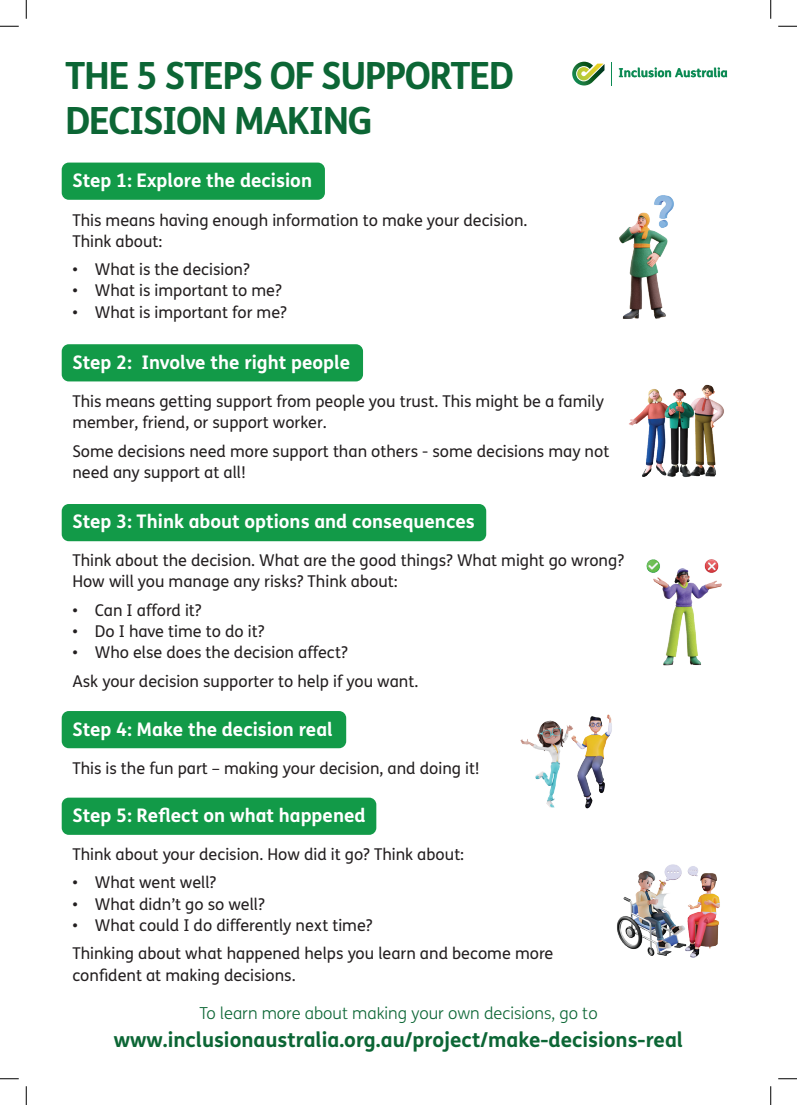
<style>
.page{position:relative;width:797px;height:1105px;background:#fff}
.page>*{position:absolute;margin:0;border:0;box-sizing:border-box;transform-origin:0 0}
.t1{font:700 37.5px/45px "FS Me";letter-spacing:-.04em;color:#0c6635}
.t2{font:700 20.62px "FS Me";color:#0c6635}
.t3{font:700 18.75px "FS Me";color:#fff}
.t4{font:300 16.5px "FS Me";color:#0c6635}
.t5{font:16.25px/21.2px "FS Me";color:#231f20}
.t6{font:700 12.38px "FS Me";color:#0b8a53}
</style>
<div class="page">
<div style="left:62px;top:163px;width:263px;height:37px;background:#129a48;border-radius:7px"></div>
<div style="left:62px;top:344px;width:301px;height:37px;background:#129a48;border-radius:7px"></div>
<div style="left:62px;top:504px;width:424px;height:37px;background:#129a48;border-radius:7px"></div>
<div style="left:62px;top:711px;width:284px;height:37px;background:#129a48;border-radius:7px"></div>
<div style="left:62px;top:798px;width:314px;height:37px;background:#129a48;border-radius:7px"></div>
<svg style="left:572px;top:62px;width:32px;height:24px"></svg>
<svg style="left:611px;top:62px;width:1px;height:24px"></svg>
<svg style="left:619px;top:68px;width:108px;height:9px"></svg>
<img style="left:617px;top:864px;width:103px;height:93px">
<img style="left:520px;top:714px;width:92px;height:95px">
<img style="left:619px;top:195px;width:55px;height:124px">
<img style="left:629px;top:384px;width:95px;height:93px">
<img style="left:646px;top:559px;width:76px;height:107px">
<svg style="left:0;top:25px;width:19px;height:2px"></svg>
<svg style="left:778px;top:25px;width:19px;height:2px"></svg>
<svg style="left:0;top:1078px;width:19px;height:1px"></svg>
<svg style="left:778px;top:1078px;width:19px;height:1px"></svg>
<svg style="left:25px;top:0;width:2px;height:19px"></svg>
<svg style="left:25px;top:1086px;width:2px;height:19px"></svg>
<svg style="left:770px;top:0;width:1px;height:19px"></svg>
<svg style="left:770px;top:1086px;width:1px;height:19px"></svg>
<p class="t1" style="left:65px;top:53px;width:450px">THE 5 STEPS OF SUPPORTED<br>DECISION MAKING</p>
<p class="t6" style="left:618px;top:65px;width:111px">Inclusion Australia</p>
<p class="t3" style="left:72px;top:169px;width:241px">Step 1: Explore the decision</p>
<p class="t5" style="left:72px;top:210px;width:456px">This means having enough information to make your decision.<br>Think about:</p>
<p class="t5" style="left:72px;top:259px;width:179px">• What is the decision?</p>
<p class="t5" style="left:72px;top:280px;width:211px">• What is important to me?</p>
<p class="t5" style="left:72px;top:302px;width:216px">• What is important for me?</p>
<p class="t3" style="left:72px;top:351px;width:279px">Step 2: Involve the right people</p>
<p class="t5" style="left:72px;top:391px;width:533px">This means getting support from people you trust. This might be a family member, friend, or support worker.</p>
<p class="t5" style="left:72px;top:441px;width:538px">Some decisions need more support than others - some decisions may not need any support at all!</p>
<p class="t3" style="left:72px;top:510px;width:404px">Step 3: Think about options and consequences</p>
<p class="t5" style="left:72px;top:550px;width:553px">Think about the decision. What are the good things? What might go wrong?<br>How will you manage any risks? Think about:</p>
<p class="t5" style="left:72px;top:600px;width:131px">• Can I afford it?</p>
<p class="t5" style="left:72px;top:621px;width:193px">• Do I have time to do it?</p>
<p class="t5" style="left:72px;top:642px;width:277px">• Who else does the decision affect?</p>
<p class="t5" style="left:72px;top:671px;width:347px">Ask your decision supporter to help if you want.</p>
<p class="t3" style="left:72px;top:718px;width:262px">Step 4: Make the decision real</p>
<p class="t5" style="left:72px;top:758px;width:409px">This is the fun part – making your decision, and doing it!</p>
<p class="t3" style="left:72px;top:804px;width:295px">Step 5: Reflect on what happened</p>
<p class="t5" style="left:72px;top:844px;width:393px">Think about your decision. How did it go? Think about:</p>
<p class="t5" style="left:72px;top:872px;width:145px">• What went well?</p>
<p class="t5" style="left:72px;top:894px;width:194px">• What didn’t go so well?</p>
<p class="t5" style="left:72px;top:915px;width:302px">• What could I do differently next time?</p>
<p class="t5" style="left:72px;top:943px;width:482px">Thinking about what happened helps you learn and become more confident at making decisions.</p>
<p class="t4" style="left:199px;top:1004px;width:400px">To learn more about making your own decisions, go to</p>
<p class="t2" style="left:114px;top:1027px;width:570px">www.inclusionaustralia.org.au/project/make-decisions-real</p>
</div>
